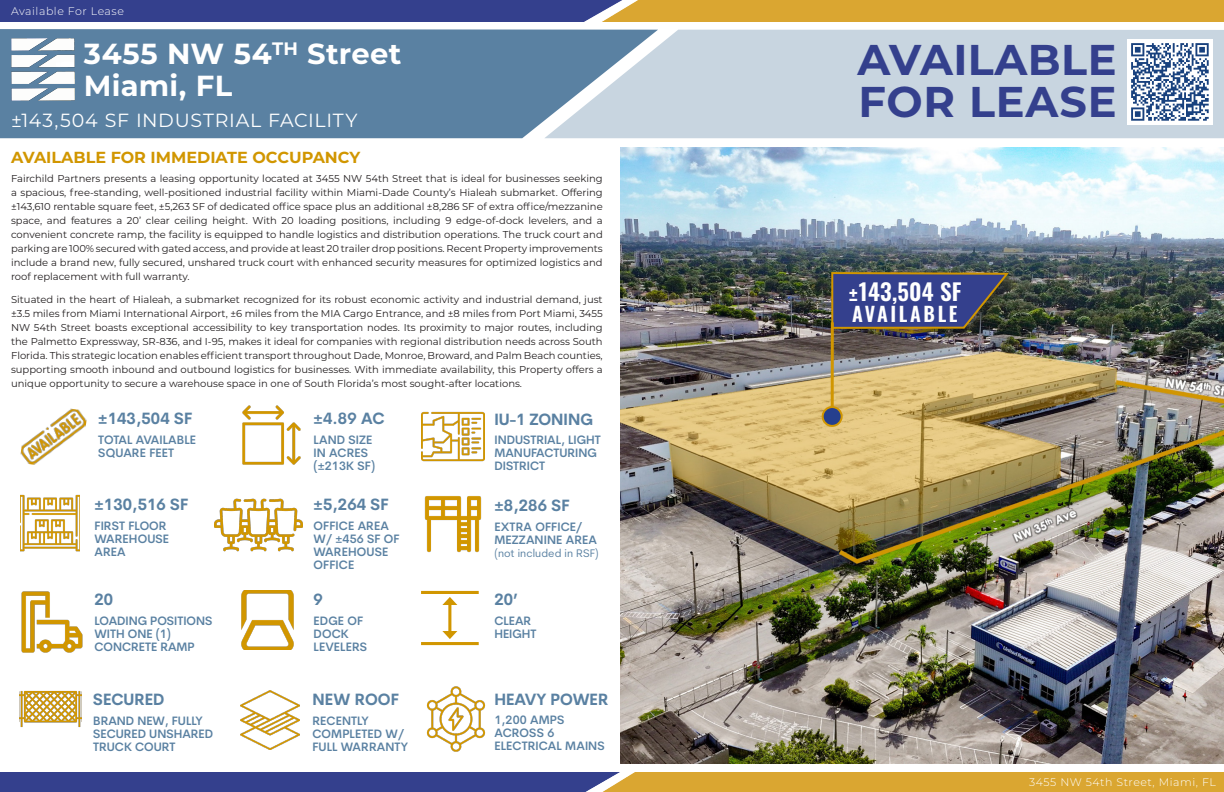
<style>
.page{position:relative;width:1224px;height:792px;background:#fff}
.page>*{position:absolute;margin:0;border:0;box-sizing:border-box;transform-origin:0 0}
.t1{font:700 43px/42px "Montserrat";letter-spacing:.01em;color:#34408d}
.t2{font:700 29px/32.2px "Montserrat";letter-spacing:.01em;color:#fff}
.t3{font:600 23px "Oswald";letter-spacing:.01em;color:#fff}
.t4{font:600 20px "Oswald";letter-spacing:.13em;color:#fff}
.t5{font:19px "Montserrat";letter-spacing:.04em;color:#fff}
.t6{font:700 16px "Cerebri Sans";color:#5a81a2}
.t7{font:700 16px "Montserrat";color:#d19600}
.t8{font:600 12px/13px "Cerebri Sans";letter-spacing:.01em;color:#5a81a2}
.t9{font:300 11px "Montserrat";letter-spacing:.05em;color:#fff}
.t10{font:11px "Cerebri Sans";letter-spacing:.01em;color:#5a81a2}
.t11{font:10px/14px "Montserrat";color:#231f20;text-align:justify}
</style>
<div class="page">
<div style="left:0;top:29px;width:658px;height:109px;background:#5a81a2"></div>
<div style="left:0;top:0;width:506px;height:22px;background:#34408d"></div>
<div style="left:0;top:773px;width:473px;height:19px;background:#34408d"></div>
<img style="left:11px;top:39px;width:63px;height:61px">
<img style="left:21px;top:494px;width:58px;height:58px">
<img style="left:215px;top:498px;width:87px;height:54px">
<img style="left:424px;top:496px;width:58px;height:57px">
<hr style="left:448px;top:602px;width:3px;height:32px;background:#d19600">
<svg style="left:442px;top:597px;width:15px;height:8px"></svg>
<svg style="left:442px;top:631px;width:15px;height:8px"></svg>
<hr style="left:421px;top:642px;width:58px;height:3px;background:#d19600">
<hr style="left:421px;top:591px;width:58px;height:3px;background:#d19600">
<img style="left:21px;top:591px;width:62px;height:62px">
<img style="left:20px;top:408px;width:67px;height:57px">
<img style="left:242px;top:405px;width:59px;height:60px">
<img style="left:241px;top:591px;width:53px;height:58px">
<img style="left:19px;top:690px;width:63px;height:38px">
<img style="left:241px;top:691px;width:58px;height:59px">
<img style="left:426px;top:686px;width:60px;height:66px">
<img style="left:421px;top:411px;width:63px;height:51px">
<svg style="left:544px;top:30px;width:680px;height:108px;background:#c1cfdc"></svg>
<img style="left:506px;top:0;width:718px;height:22px">
<img style="left:473px;top:773px;width:751px;height:19px">
<img style="left:1128px;top:40px;width:84px;height:85px">
<img style="left:621px;top:148px;width:603px;height:615px">
<div style="left:835px;top:269px;width:188px;height:68px;background:#231f20;opacity:.42"></div>
<svg style="left:830px;top:271px;width:181px;height:59px;background:#414671"></svg>
<hr style="left:831px;top:322px;width:3px;height:95px;background:#d19600">
<div style="left:823px;top:407px;width:19px;height:19px;background:#253f8e;border-radius:50%"></div>
<div style="left:822px;top:406px;width:21px;height:21px;border:2px solid #d19600;border-radius:50%"></div>
<p class="t9" style="left:11px;top:3px;width:114px">Available For Lease</p>
<h2 class="t2" style="left:84px;top:36px;width:319px">3455 NW 54<sup>TH</sup> Street<br>Miami, FL</h2>
<h3 class="t5" style="left:11px;top:107px;width:348px">±143,504 SF INDUSTRIAL FACILITY</h3>
<h3 class="t7" style="left:11px;top:146px;width:351px">AVAILABLE FOR IMMEDIATE OCCUPANCY</h3>
<p class="t11" style="left:11px;top:171px;width:593px">Fairchild Partners presents a leasing opportunity located at 3455 NW 54th Street that is ideal for businesses seeking a spacious, free-standing, well-positioned industrial facility within Miami-Dade County’s Hialeah submarket. Offering ±143,610 rentable square feet, ±5,263 SF of dedicated office space plus an additional ±8,286 SF of extra office/mezzanine space, and features a 20’ clear ceiling height. With 20 loading positions, including 9 edge-of-dock levelers, and a convenient concrete ramp, the facility is equipped to handle logistics and distribution operations. The truck court and parking are 100% secured with gated access, and provide at least 20 trailer drop positions. Recent Property improvements include a brand new, fully secured, unshared truck court with enhanced security measures for optimized logistics and roof replacement with full warranty.</p>
<p class="t11" style="left:11px;top:292px;width:593px">Situated in the heart of Hialeah, a submarket recognized for its robust economic activity and industrial demand, just ±3.5 miles from Miami International Airport, ±6 miles from the MIA Cargo Entrance, and ±8 miles from Port Miami, 3455<br>NW 54th Street boasts exceptional accessibility to key transportation nodes. Its proximity to major routes, including the Palmetto Expressway, SR-836, and I-95, makes it ideal for companies with regional distribution needs across South Florida. This strategic location enables efficient transport throughout Dade, Monroe, Broward, and Palm Beach counties, supporting smooth inbound and outbound logistics for businesses. With immediate availability, this Property offers a unique opportunity to secure a warehouse space in one of South Florida’s most sought-after locations.</p>
<h3 class="t6" style="left:98px;top:409px;width:96px">±143,504 SF</h3>
<p class="t8" style="left:98px;top:434px;width:99px">TOTAL AVAILABLE<br>SQUARE FEET</p>
<h3 class="t6" style="left:314px;top:409px;width:72px">±4.89 AC</h3>
<p class="t8" style="left:314px;top:434px;width:63px">LAND SIZE<br>IN ACRES (±213K SF)</p>
<h3 class="t6" style="left:495px;top:410px;width:100px">IU-1 ZONING</h3>
<p class="t8" style="left:495px;top:433px;width:108px">INDUSTRIAL, LIGHT<br>MANUFACTURING<br>DISTRICT</p>
<h3 class="t6" style="left:94px;top:495px;width:96px">±130,516 SF</h3>
<p class="t8" style="left:94px;top:520px;width:76px">FIRST FLOOR<br>WAREHOUSE<br>AREA</p>
<h3 class="t6" style="left:94px;top:589px;width:20px">20</h3>
<p class="t8" style="left:94px;top:614px;width:120px">LOADING POSITIONS<br>WITH ONE (1)<br>CONCRETE RAMP</p>
<h3 class="t6" style="left:93px;top:689px;width:73px">SECURED</h3>
<p class="t8" style="left:93px;top:714px;width:121px">BRAND NEW, FULLY<br>SECURED UNSHARED<br>TRUCK COURT</p>
<h3 class="t6" style="left:314px;top:495px;width:77px">±5,264 SF</h3>
<p class="t8" style="left:314px;top:520px;width:88px">OFFICE AREA<br>W/ ±456 SF OF<br>WAREHOUSE<br>OFFICE</p>
<h3 class="t6" style="left:314px;top:589px;width:11px">9</h3>
<p class="t8" style="left:314px;top:614px;width:55px">EDGE OF<br>DOCK<br>LEVELERS</p>
<h3 class="t6" style="left:312px;top:689px;width:88px">NEW ROOF</h3>
<p class="t8" style="left:312px;top:714px;width:97px">RECENTLY<br>COMPLETED W/<br>FULL WARRANTY</p>
<h3 class="t6" style="left:495px;top:495px;width:77px">±8,286 SF</h3>
<p class="t8" style="left:495px;top:520px;width:104px">EXTRA OFFICE/<br>MEZZANINE AREA</p>
<p class="t10" style="left:495px;top:547px;width:106px">(not included in RSF)</p>
<h3 class="t6" style="left:495px;top:589px;width:25px">20’</h3>
<p class="t8" style="left:495px;top:614px;width:44px">CLEAR<br>HEIGHT</p>
<h3 class="t6" style="left:495px;top:689px;width:115px">HEAVY POWER</h3>
<p class="t8" style="left:495px;top:713px;width:112px">1,200 AMPS<br>ACROSS 6<br>ELECTRICAL MAINS</p>
<h1 class="t1" style="left:857px;top:37px;width:261px">AVAILABLE<br>FOR LEASE</h1>
<h3 class="t3" style="left:848px;top:279px;width:115px">±143,504 SF</h3>
<h3 class="t4" style="left:852px;top:303px;width:107px">AVAILABLE</h3>
<p class="t9" style="left:1029px;top:775px;width:188px">3455 NW 54th Street, Miami, FL</p>
</div>
